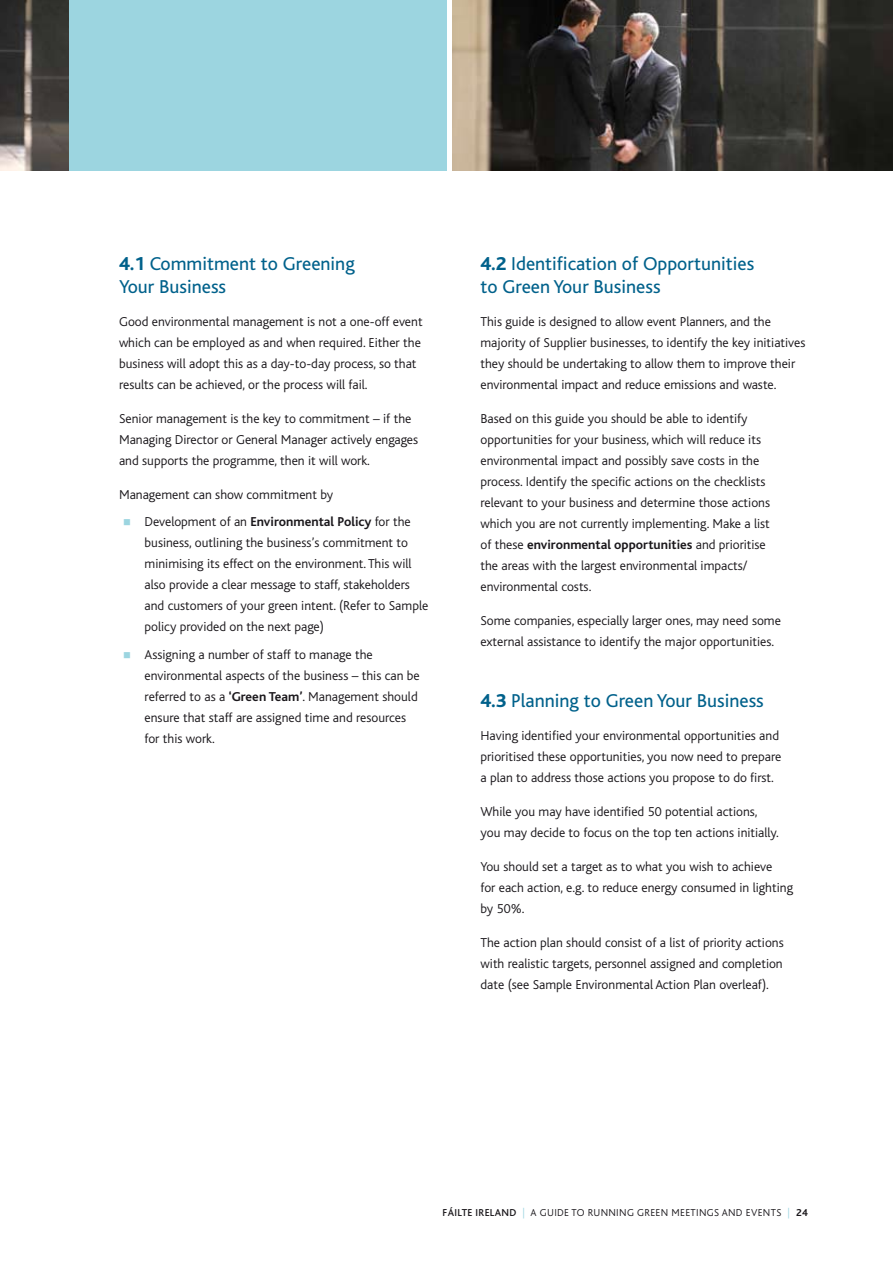
<style>
.page{position:relative;width:893px;height:1263px;background:#fff}
.page>*{position:absolute;margin:0;border:0;box-sizing:border-box;transform-origin:0 0}
.t1{font:19.5px/22.5px "Bliss";color:#00618b}
.t2{font:300 13.5px/21px "Bliss";color:#1a171b}
.t3{font:300 10.5px "Bliss";letter-spacing:.03em;color:#1a171b}
.s1{font-weight:800}
.s2{color:#9cd5e0}
.s3{font-weight:700}
.s4{font-weight:500}
</style>
<div class="page">
<div style="left:66px;top:0;width:380px;height:170px;background:#9cd5e0"></div>
<img style="left:453px;top:0;width:440px;height:170px">
<img style="left:0;top:0;width:68px;height:170px">
<h1 class="t1" style="left:119px;top:253px;width:237px"><span class="s1">4.1</span> Commitment to Greening<br>Your Business</h1>
<p class="t2" style="left:119px;top:312px;width:305px">Good environmental management is not a one-off event which can be employed as and when required. Either the business will adopt this as a day-to-day process, so that results can be achieved, or the process will fail.</p>
<p class="t2" style="left:119px;top:408px;width:301px">Senior management is the key to commitment – if the<br>Managing Director or General Manager actively engages and supports the programme, then it will work.</p>
<p class="t2" style="left:119px;top:484px;width:216px">Management can show commitment by</p>
<p class="t2" style="left:145px;top:511px;width:285px;text-indent:-21px"><span class="s2">■</span> Development of an <span class="s3">Environmental Policy</span> for the business, outlining the business’s commitment to minimising its effect on the environment. This will also provide a clear message to staff, stakeholders and customers of your green intent. (Refer to Sample policy provided on the next page)</p>
<p class="t2" style="left:145px;top:644px;width:277px;text-indent:-21px"><span class="s2">■</span> Assigning a number of staff to manage the environmental aspects of the business – this can be referred to as a <span class="s3">‘Green Team’</span>. Management should ensure that staff are assigned time and resources for this work.</p>
<h1 class="t1" style="left:480px;top:253px;width:275px"><span class="s1">4.2</span> Identification of Opportunities to Green Your Business</h1>
<p class="t2" style="left:480px;top:312px;width:326px">This guide is designed to allow event Planners, and the majority of Supplier businesses, to identify the key initiatives they should be undertaking to allow them to improve their environmental impact and reduce emissions and waste.</p>
<p class="t2" style="left:480px;top:408px;width:291px">Based on this guide you should be able to identify opportunities for your business, which will reduce its environmental impact and possibly save costs in the process. Identify the specific actions on the checklists relevant to your business and determine those actions which you are not currently implementing. Make a list of these <span class="s3">environmental opportunities</span> and prioritise the areas with the largest environmental impacts/ environmental costs.</p>
<p class="t2" style="left:480px;top:610px;width:302px">Some companies, especially larger ones, may need some external assistance to identify the major opportunities.</p>
<h1 class="t1" style="left:480px;top:689px;width:285px"><span class="s1">4.3</span> Planning to Green Your Business</h1>
<p class="t2" style="left:480px;top:726px;width:302px">Having identified your environmental opportunities and prioritised these opportunities, you now need to prepare a plan to address those actions you propose to do first.</p>
<p class="t2" style="left:480px;top:801px;width:300px">While you may have identified 50 potential actions, you may decide to focus on the top ten actions initially.</p>
<p class="t2" style="left:480px;top:856px;width:314px">You should set a target as to what you wish to achieve<br>for each action, e.g. to reduce energy consumed in lighting by 50%.</p>
<p class="t2" style="left:480px;top:932px;width:305px;text-align:justify">The action plan should consist of a list of priority actions with realistic targets, personnel assigned and completion date (see Sample Environmental Action Plan overleaf).</p>
<p class="t3" style="left:443px;top:1207px;width:367px"><span class="s4">FÁILTE IRELAND</span> <span class="s2">|</span> A GUIDE TO RUNNING GREEN MEETINGS AND EVENTS <span class="s2">|</span> <span class="s3">24</span></p>
</div>
